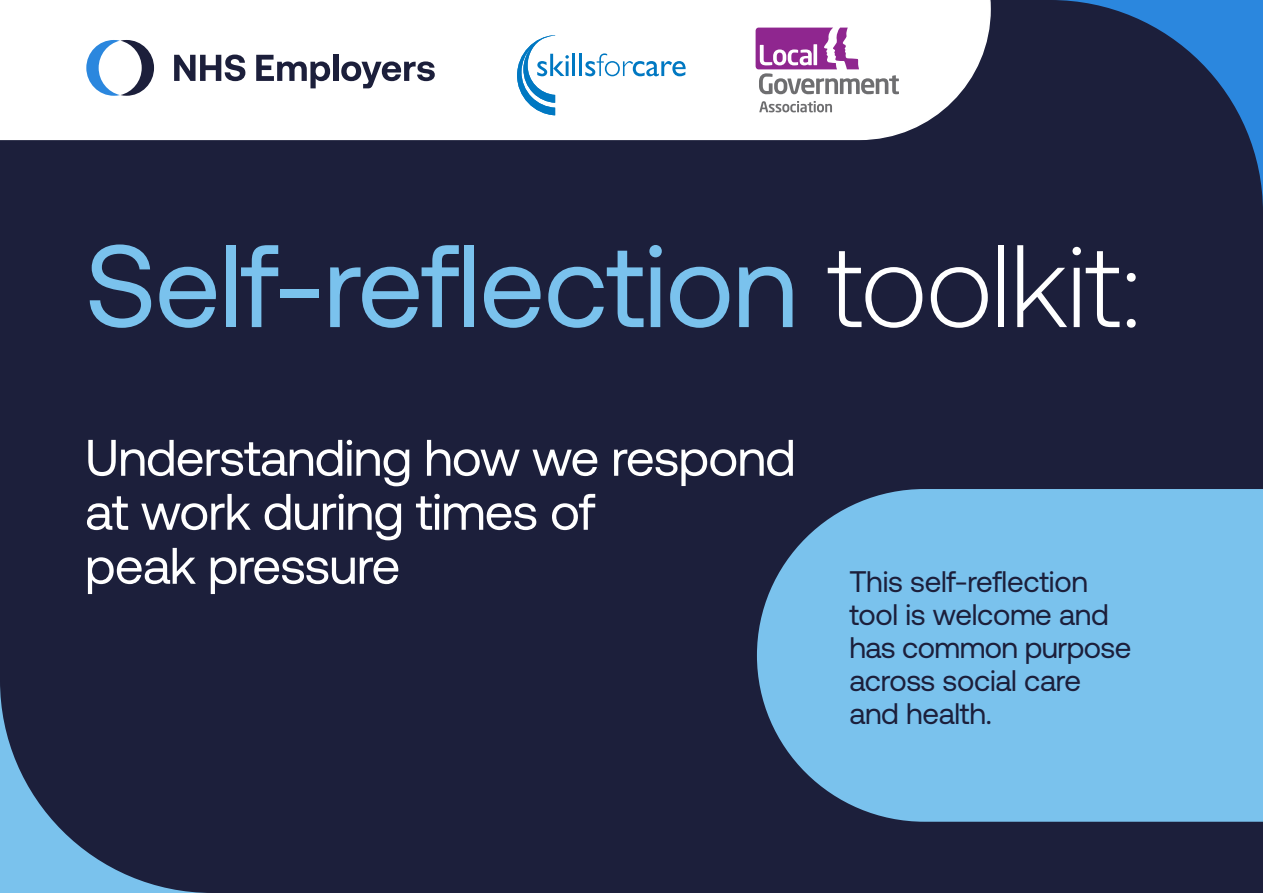
<style>
.page{position:relative;width:1263px;height:893px;background:#1c1f3b}
.page>*{position:absolute;margin:0;border:0;box-sizing:border-box;transform-origin:0 0}
.t1{font:117px "Aeonik Pro";letter-spacing:-.01em;color:#7ac2ed}
.t2{font:51.3px "Aeonik Pro";letter-spacing:-.015em;color:#fff}
.t3{font:29.7px/33px "Aeonik Pro";letter-spacing:-.01em;color:#1c1f3b}
.s1{font-weight:300;color:#fff}
</style>
<div class="page">
<svg style="left:757px;top:489px;width:506px;height:333px;background:#72b5df"></svg>
<svg style="left:0;top:0;width:991px;height:141px"></svg>
<svg style="left:759px;top:101px;width:73px;height:11px"></svg>
<svg style="left:756px;top:28px;width:143px;height:66px"></svg>
<svg style="left:517px;top:35px;width:52px;height:80px"></svg>
<hr style="left:572px;top:54px;width:3px;height:22px;background:#0078c2">
<hr style="left:579px;top:54px;width:3px;height:22px;background:#0078c2">
<svg style="left:585px;top:53px;width:101px;height:23px"></svg>
<svg style="left:174px;top:55px;width:71px;height:26px"></svg>
<svg style="left:256px;top:55px;width:74px;height:33px"></svg>
<div style="left:333px;top:55px;width:5px;height:26px;background:#1c1f3b"></div>
<svg style="left:341px;top:61px;width:94px;height:27px"></svg>
<svg style="left:86px;top:40px;width:68px;height:56px"></svg>
<p class="t1" style="left:85px;top:222px;width:1058px">Self-reflection <span class="s1">toolkit:</span></p>
<p class="t2" style="left:85px;top:430px;width:712px">Understanding how we respond</p>
<p class="t2" style="left:85px;top:484px;width:512px">at work during times of</p>
<p class="t2" style="left:85px;top:538px;width:317px">peak pressure</p>
<p class="t3" style="left:849px;top:565px;width:240px">This self-reflection</p>
<p class="t3" style="left:849px;top:598px;width:261px">tool is welcome and</p>
<p class="t3" style="left:849px;top:631px;width:284px">has common purpose across social care</p>
<p class="t3" style="left:849px;top:697px;width:144px">and health.</p>
</div>
